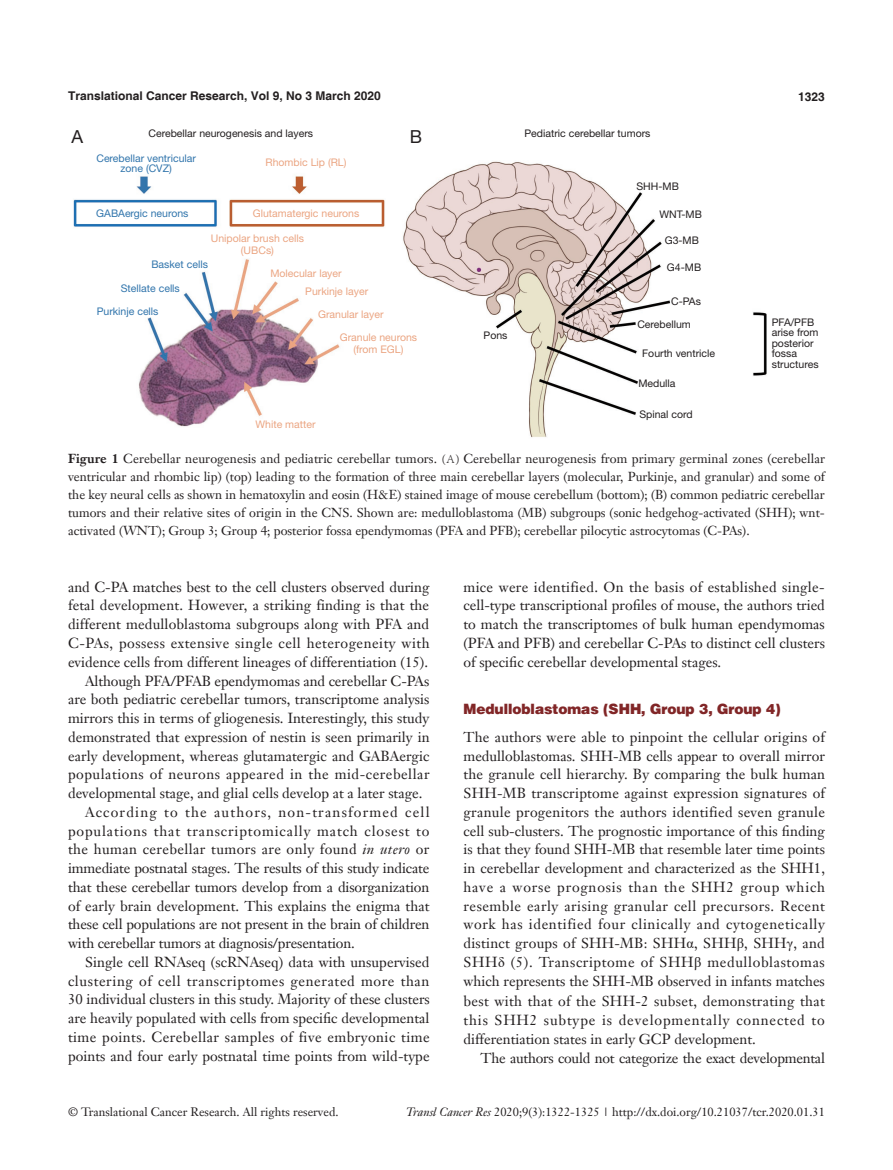
<style>
.page{position:relative;width:893px;height:1170px;background:#fff}
.page>*{position:absolute;margin:0;border:0;box-sizing:border-box;transform-origin:0 0}
.t1{font:18px "Helvetica Neue LT Pro";color:#231f20}
.t2{font:14.25px/18.8px "Janson Text LT";color:#231f20;text-align:justify}
.t3{font:900 14.25px "Helvetica";color:#812627}
.t4{font:12.75px/18px "Janson Text LT";color:#231f20;text-align:justify}
.t5{font:12px "Janson Text LT";color:#231f20}
.t6{font:700 12px "Helvetica";color:#231f20}
.t7{font:10.5px/10.5px "Helvetica Neue LT Pro";color:#231f20}
.t8{font:10.5px/12px "Helvetica Neue LT Pro";color:#eba582;text-align:center}
.t9{font:10.5px/10.5px "Helvetica Neue LT Pro";color:#3175ac;text-align:center}
.s1{font-weight:700}
.s2{font-family:"Adobe Song Std";font-weight:300}
.s3{font-style:italic}
.s4{font-family:"Times New Roman"}
</style>
<div class="page">
<img style="left:73px;top:161px;width:694px;height:277px">
<p class="t6" style="left:68px;top:88px;width:314px">Translational Cancer Research, Vol 9, No 3 March 2020</p>
<p class="t6" style="left:798px;top:89px;width:28px">1323</p>
<p class="t7" style="left:149px;top:127px;width:166px">Cerebellar neurogenesis and layers</p>
<p class="t7" style="left:524px;top:127px;width:128px">Pediatric cerebellar tumors</p>
<p class="t1" style="left:71px;top:125px;width:13px">A</p>
<p class="t1" style="left:410px;top:125px;width:14px">B</p>
<p class="t9" style="left:96px;top:153px;width:101px">Cerebellar ventricular zone (CVZ)</p>
<p class="t8" style="left:266px;top:156px;width:82px">Rhombic Lip (RL)</p>
<p class="t9" style="left:96px;top:207px;width:94px">GABAergic neurons</p>
<p class="t8" style="left:253px;top:206px;width:108px">Glutamatergic neurons</p>
<p class="t8" style="left:211px;top:232px;width:95px">Unipolar brush cells (UBCs)</p>
<p class="t9" style="left:151px;top:259px;width:58px">Basket cells</p>
<p class="t9" style="left:121px;top:283px;width:61px">Stellate cells</p>
<p class="t9" style="left:97px;top:306px;width:63px">Purkinje cells</p>
<p class="t8" style="left:270px;top:266px;width:73px">Molecular layer</p>
<p class="t8" style="left:305px;top:285px;width:65px">Purkinje layer</p>
<p class="t8" style="left:318px;top:307px;width:67px">Granular layer</p>
<p class="t8" style="left:340px;top:331px;width:79px">Granule neurons</p>
<p class="t8" style="left:353px;top:343px;width:51px">(from EGL)</p>
<p class="t7" style="left:484px;top:330px;width:25px">Pons</p>
<p class="t7" style="left:636px;top:180px;width:44px">SHH-MB</p>
<p class="t7" style="left:660px;top:208px;width:44px">WNT-MB</p>
<p class="t7" style="left:665px;top:235px;width:36px">G3-MB</p>
<p class="t7" style="left:667px;top:261px;width:36px">G4-MB</p>
<p class="t7" style="left:671px;top:296px;width:31px">C-PAs</p>
<p class="t7" style="left:637px;top:319px;width:55px">Cerebellum</p>
<p class="t7" style="left:642px;top:347px;width:74px">Fourth ventricle</p>
<p class="t7" style="left:638px;top:378px;width:39px">Medulla</p>
<p class="t7" style="left:772px;top:316px;width:48px">PFA/PFB arise from posterior fossa structures</p>
<p class="t7" style="left:639px;top:408px;width:55px">Spinal cord</p>
<p class="t4" style="left:68px;top:449px;width:758px"><span class="s1">Figure 1</span> Cerebellar neurogenesis and pediatric cerebellar tumors. <span class="s2">(A)</span> Cerebellar neurogenesis from primary germinal zones (cerebellar ventricular and rhombic lip) (top) leading to the formation of three main cerebellar layers (molecular, Purkinje, and granular) and some of the key neural cells as shown in hematoxylin and eosin (H&amp;E) stained image of mouse cerebellum (bottom); (B) common pediatric cerebellar tumors and their relative sites of origin in the CNS. Shown are: medulloblastoma (MB) subgroups (sonic hedgehog-activated (SHH); wnt&shy;activated (WNT); Group 3; Group 4; posterior fossa ependymomas (PFA and PFB); cerebellar pilocytic astrocytomas (C-PAs).</p>
<p class="t8" style="left:255px;top:418px;width:62px">White matter</p>
<p class="t2" style="left:68px;top:577px;width:363px">and C-PA matches best to the cell clusters observed during fetal development. However, a striking finding is that the different medulloblastoma subgroups along with PFA and C-PAs, possess extensive single cell heterogeneity with evidence cells from different lineages of differentiation (15).</p>
<p class="t2" style="left:68px;top:671px;width:363px;text-indent:17px">Although PFA/PFAB ependymomas and cerebellar C-PAs are both pediatric cerebellar tumors, transcriptome analysis mirrors this in terms of gliogenesis. Interestingly, this study demonstrated that expression of nestin is seen primarily in early development, whereas glutamatergic and GABAergic populations of neurons appeared in the mid-cerebellar developmental stage, and glial cells develop at a later stage.</p>
<p class="t2" style="left:68px;top:802px;width:363px;text-indent:17px">According to the authors, non-transformed cell populations that transcriptomically match closest to the human cerebellar tumors are only found <span class="s3">in utero</span> or immediate postnatal stages. The results of this study indicate that these cerebellar tumors develop from a disorganization of early brain development. This explains the enigma that these cell populations are not present in the brain of children with cerebellar tumors at diagnosis/presentation.</p>
<p class="t2" style="left:68px;top:952px;width:363px;text-indent:17px">Single cell RNAseq (scRNAseq) data with unsupervised clustering of cell transcriptomes generated more than 30 individual clusters in this study. Majority of these clusters are heavily populated with cells from specific developmental time points. Cerebellar samples of five embryonic time points and four early postnatal time points from wild-type</p>
<p class="t2" style="left:463px;top:577px;width:363px">mice were identified. On the basis of established single&shy;cell-type transcriptional profiles of mouse, the authors tried to match the transcriptomes of bulk human ependymomas (PFA and PFB) and cerebellar C-PAs to distinct cell clusters of specific cerebellar developmental stages.</p>
<p class="t3" style="left:463px;top:699px;width:319px">Medulloblastomas (SHH, Group 3, Group 4)</p>
<p class="t2" style="left:463px;top:727px;width:363px">The authors were able to pinpoint the cellular origins of medulloblastomas. SHH-MB cells appear to overall mirror the granule cell hierarchy. By comparing the bulk human SHH-MB transcriptome against expression signatures of granule progenitors the authors identified seven granule cell sub-clusters. The prognostic importance of this finding is that they found SHH-MB that resemble later time points in cerebellar development and characterized as the SHH1, have a worse prognosis than the SHH2 group which resemble early arising granular cell precursors. Recent work has identified four clinically and cytogenetically distinct groups of SHH-MB: SHH<span class="s4">α</span>, SHH<span class="s4">β</span>, SHH<span class="s4">γ</span>, and SHH<span class="s4">δ</span> (5). Transcriptome of SHH<span class="s4">β</span> medulloblastomas which represents the SHH-MB observed in infants matches best with that of the SHH-2 subset, demonstrating that this SHH2 subtype is developmentally connected to differentiation states in early GCP development.</p>
<p class="t2" style="left:480px;top:1048px;width:346px">The authors could not categorize the exact developmental</p>
<p class="t5" style="left:68px;top:1104px;width:272px">© Translational Cancer Research. All rights reserved.</p>
<p class="t5" style="left:406px;top:1104px;width:420px"><span class="s3">Transl Cancer Res</span> 2020;9(3):1322-1325 | http://dx.doi.org/10.21037/tcr.2020.01.31</p>
</div>
